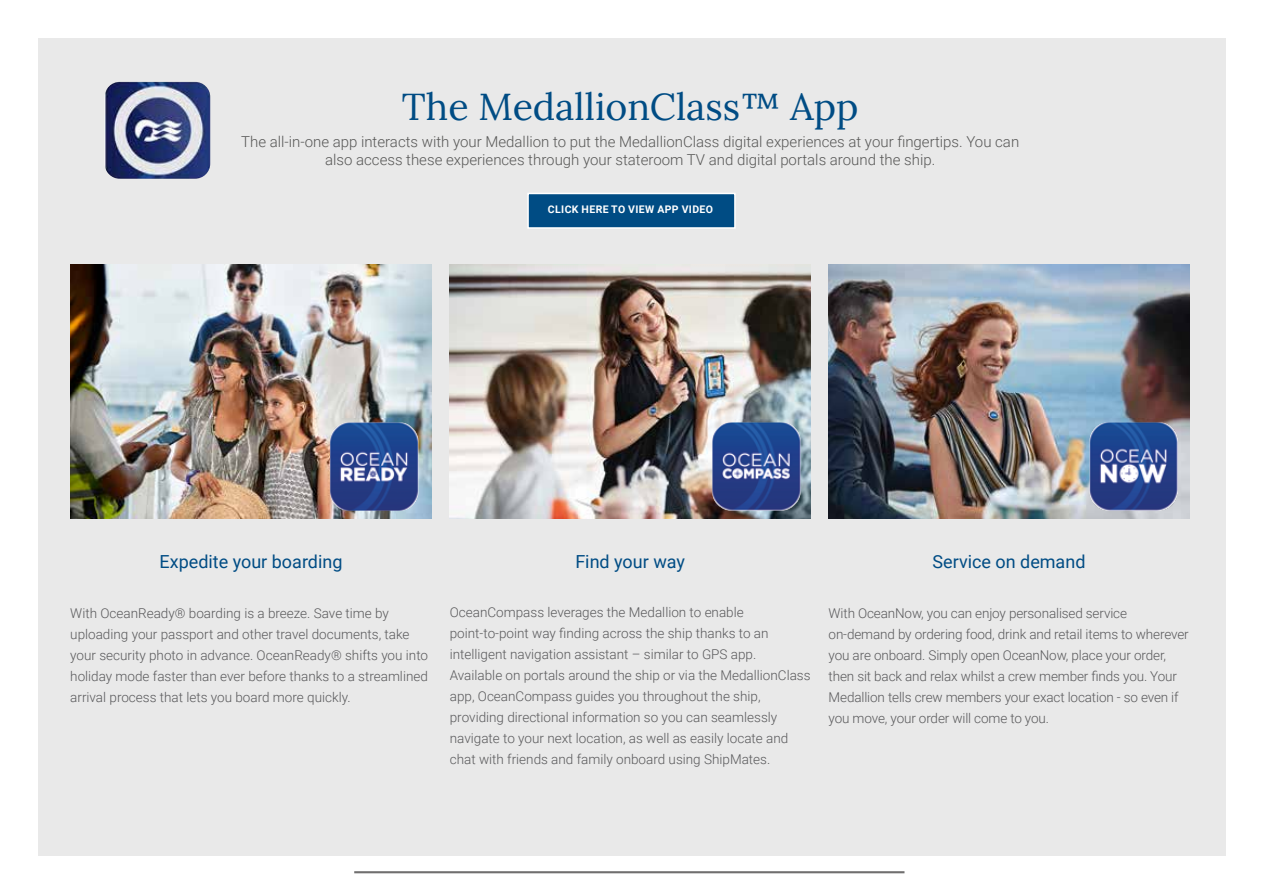
<style>
.page{position:relative;width:1263px;height:893px;background:#fff}
.page>*{position:absolute;margin:0;border:0;box-sizing:border-box;transform-origin:0 0}
.t1{font:37.5px "Lora";color:#004c84}
.t2{font:18px "Roboto";color:#004c84}
.t3{font:300 15px/18px "Roboto";color:#575756;text-align:center}
.t4{font:300 13.5px/21px "Roboto";color:#59595b}
.t5{font:700 10.5px "Roboto";letter-spacing:.035em;color:#fff}
</style>
<div class="page">
<div style="left:38px;top:38px;width:1187px;height:817px;background:#e9e9e9"></div>
<img style="left:105px;top:82px;width:105px;height:97px">
<img style="left:70px;top:264px;width:362px;height:255px">
<img style="left:330px;top:422px;width:88px;height:89px">
<img style="left:450px;top:265px;width:361px;height:254px">
<img style="left:712px;top:422px;width:89px;height:89px">
<img style="left:829px;top:264px;width:360px;height:255px">
<img style="left:1089px;top:422px;width:89px;height:89px">
<div style="left:527px;top:193px;width:209px;height:36px;background:#004c84;border:2px solid #fff"></div>
<hr style="left:354px;top:871px;width:550px;height:2px;background:#706f6f">
<h1 class="t1" style="left:402px;top:78px;width:458px">The MedallionClass™ App</h1>
<p class="t3" style="left:241px;top:133px;width:779px">The all-in-one app interacts with your Medallion to put the MedallionClass digital experiences at your fingertips. You can also access these experiences through your stateroom TV and digital portals around the ship.</p>
<p class="t5" style="left:548px;top:202px;width:167px">CLICK HERE TO VIEW APP VIDEO</p>
<h2 class="t2" style="left:160px;top:549px;width:184px">Expedite your boarding</h2>
<p class="t4" style="left:70px;top:602px;width:359px">With OceanReady® boarding is a breeze. Save time by uploading your passport and other travel documents, take your security photo in advance. OceanReady® shifts you into holiday mode faster than ever before thanks to a streamlined arrival process that lets you board more quickly.</p>
<h2 class="t2" style="left:575px;top:549px;width:111px">Find your way</h2>
<p class="t4" style="left:450px;top:601px;width:362px">OceanCompass leverages the Medallion to enable point-to-point way finding across the ship thanks to an intelligent navigation assistant – similar to GPS app.<br>Available on portals around the ship or via the MedallionClass app, OceanCompass guides you throughout the ship, providing directional information so you can seamlessly navigate to your next location, as well as easily locate and chat with friends and family onboard using ShipMates.</p>
<h2 class="t2" style="left:932px;top:549px;width:154px">Service on demand</h2>
<p class="t4" style="left:829px;top:602px;width:362px">With OceanNow, you can enjoy personalised service on-demand by ordering food, drink and retail items to wherever you are onboard. Simply open OceanNow, place your order, then sit back and relax whilst a crew member finds you. Your Medallion tells crew members your exact location - so even if you move, your order will come to you.</p>
</div>
